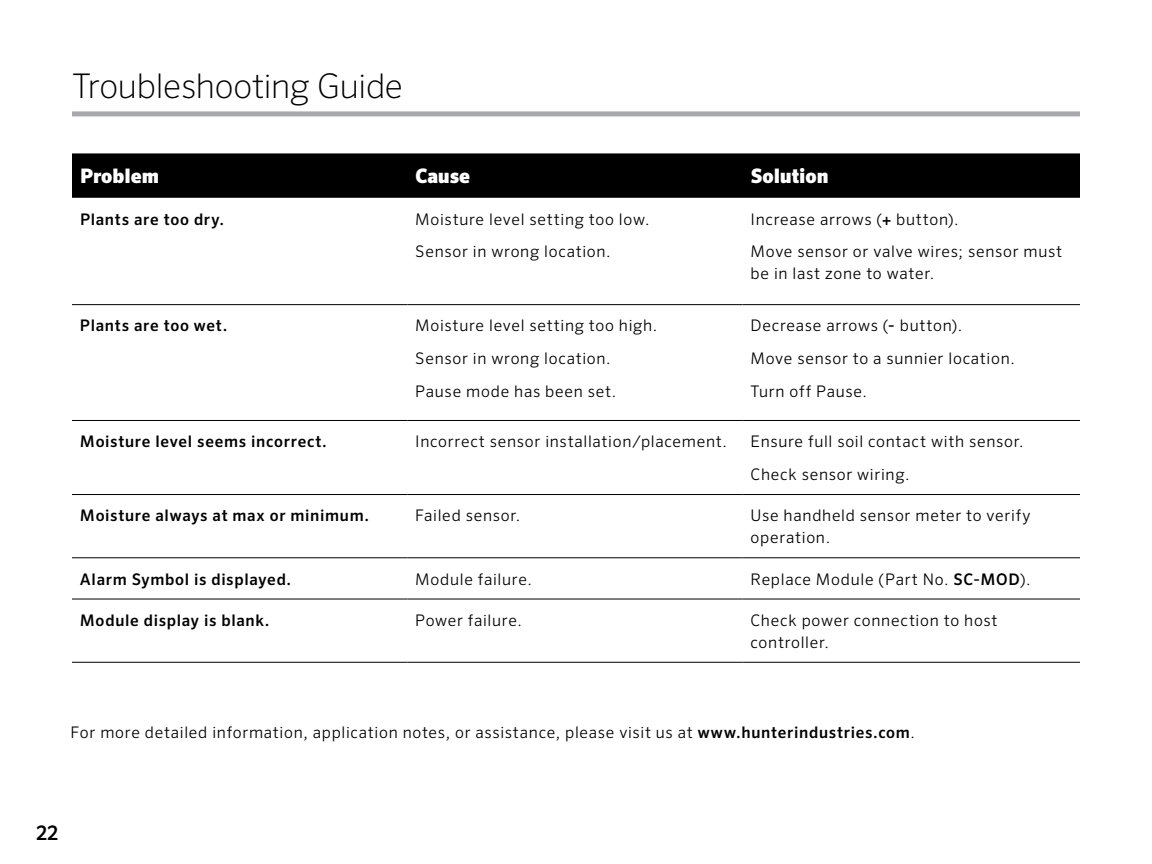
<style>
.page{position:relative;width:1152px;height:864px;background:#fff}
.page>*{position:absolute;margin:0;border:0;box-sizing:border-box;transform-origin:0 0}
.t1{font:200 34px "Sero Pro";letter-spacing:-.01em;color:#000}
.t2{font:900 20px "Sero Pro";color:#fff}
.t3{font:500 20px "Sero Pro";color:#000}
.t4{font:300 16px/32.8px "Sero Pro";letter-spacing:.045em;color:#000}
.t5{font:500 16px "Sero Pro";letter-spacing:.045em;color:#000}
.s1{font-weight:500}
</style>
<div class="page">
<div style="left:72px;top:111px;width:1008px;height:5px;background:#a7a9ac"></div>
<div style="left:72px;top:153px;width:1008px;height:45px;background:#000"></div>
<hr style="left:72px;top:304px;width:335px;height:1px;background:#000">
<hr style="left:407px;top:304px;width:336px;height:1px;background:#000">
<hr style="left:743px;top:304px;width:337px;height:1px;background:#000">
<hr style="left:72px;top:420px;width:335px;height:1px;background:#000">
<hr style="left:407px;top:420px;width:336px;height:1px;background:#000">
<hr style="left:743px;top:420px;width:337px;height:1px;background:#000">
<hr style="left:72px;top:494px;width:335px;height:1px;background:#000">
<hr style="left:407px;top:494px;width:336px;height:1px;background:#000">
<hr style="left:743px;top:494px;width:337px;height:1px;background:#000">
<hr style="left:72px;top:557px;width:335px;height:1px;background:#000">
<hr style="left:407px;top:557px;width:336px;height:1px;background:#000">
<hr style="left:743px;top:557px;width:337px;height:1px;background:#000">
<hr style="left:72px;top:599px;width:335px;height:1px;background:#000">
<hr style="left:407px;top:599px;width:336px;height:1px;background:#000">
<hr style="left:743px;top:599px;width:337px;height:1px;background:#000">
<hr style="left:72px;top:662px;width:335px;height:1px;background:#000">
<hr style="left:407px;top:662px;width:336px;height:1px;background:#000">
<hr style="left:743px;top:662px;width:337px;height:1px;background:#000">
<h1 class="t1" style="left:72px;top:66px;width:333px">Troubleshooting Guide</h1>
<p class="t2" style="left:80px;top:164px;width:80px">Problem</p>
<p class="t2" style="left:415px;top:164px;width:56px">Cause</p>
<p class="t2" style="left:751px;top:164px;width:79px">Solution</p>
<p class="t5" style="left:80px;top:209px;width:146px">Plants are too dry.</p>
<p class="t4" style="left:415px;top:202px;width:236px">Moisture level setting too low.<br>Sensor in wrong location.</p>
<p class="t4" style="left:751px;top:202px;width:313px">Increase arrows (<span class="s1">+</span> button).<br>Move sensor or valve wires; sensor must</p>
<p class="t4" style="left:751px;top:257px;width:185px">be in last zone to water.</p>
<p class="t5" style="left:80px;top:316px;width:149px">Plants are too wet.</p>
<p class="t4" style="left:415px;top:309px;width:244px">Moisture level setting too high.<br>Sensor in wrong location.<br>Pause mode has been set.</p>
<p class="t4" style="left:751px;top:309px;width:266px">Decrease arrows (<span class="s1">-</span> button).<br>Move sensor to a sunnier location.<br>Turn off Pause.</p>
<p class="t5" style="left:80px;top:432px;width:248px">Moisture level seems incorrect.</p>
<p class="t4" style="left:415px;top:425px;width:313px">Incorrect sensor installation/placement.</p>
<p class="t4" style="left:751px;top:425px;width:274px">Ensure full soil contact with sensor.<br>Check sensor wiring.</p>
<p class="t5" style="left:80px;top:506px;width:291px">Moisture always at max or minimum.</p>
<p class="t4" style="left:415px;top:499px;width:107px">Failed sensor.</p>
<p class="t4" style="left:751px;top:505px;width:281px;line-height:22px">Use handheld sensor meter to verify operation.</p>
<p class="t5" style="left:80px;top:569px;width:213px">Alarm Symbol is displayed.</p>
<p class="t4" style="left:415px;top:562px;width:118px">Module failure.</p>
<p class="t4" style="left:751px;top:562px;width:282px">Replace Module (Part No. <span class="s1">SC-MOD</span>).</p>
<p class="t5" style="left:80px;top:611px;width:191px">Module display is blank.</p>
<p class="t4" style="left:415px;top:604px;width:108px">Power failure.</p>
<p class="t4" style="left:751px;top:609px;width:249px;line-height:22px">Check power connection to host controller.</p>
<p class="t4" style="left:71px;top:716px;width:846px">For more detailed information, application notes, or assistance, please visit us at <span class="s1">www.hunterindustries.com</span>.</p>
<p class="t3" style="left:36px;top:820px;width:24px">22</p>
</div>
